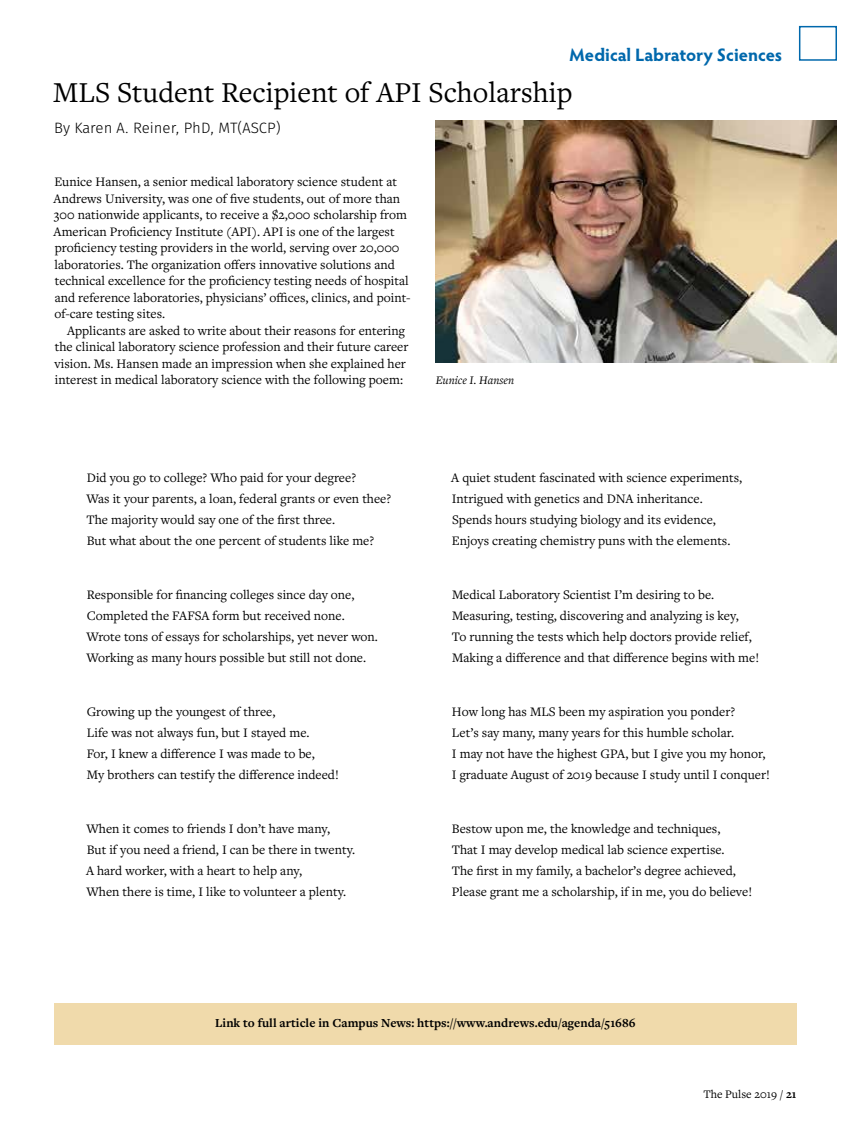
<style>
.page{position:relative;width:864px;height:1134px;background:#fff}
.page>*{position:absolute;margin:0;border:0;box-sizing:border-box;transform-origin:0 0}
.t1{font:30px "Freight Text Pro";color:#000}
.t2{font:700 18px "Hypatia Sans Pro";color:#0068ac}
.t3{font:15px "Fira Sans OT Light";color:#000}
.t4{font:13.5px/21px "Freight Text Pro";color:#000}
.t5{font:700 12.75px "Freight Text Pro";color:#000}
.t6{font:12px "Freight Text Pro";color:#000}
.t7{font:italic 12px "Freight Text Pro";color:#000}
.s1{font-weight:700}
</style>
<div class="page">
<div style="left:799px;top:26px;width:38px;height:35px;border:2px solid #0068ac"></div>
<img style="left:435px;top:120px;width:402px;height:242px">
<div style="left:54px;top:1003px;width:742px;height:42px;background:#f0daab"></div>
<h2 class="t2" style="left:570px;top:42px;width:214px">Medical Labratory Sciences</h2>
<h1 class="t1" style="left:53px;top:73px;width:521px">MLS Student Recipient of API Scholarship</h1>
<p class="t3" style="left:54px;top:118px;width:228px">By Karen A. Reiner, PhD, MT(ASCP)</p>
<p class="t4" style="left:54px;top:173px;width:358px;line-height:16.5px">Eunice Hansen, a senior medical laboratory science student at Andrews University, was one of five students, out of more than 300 nationwide applicants, to receive a $2,000 scholarship from American Proficiency Institute (API). API is one of the largest proficiency testing providers in the world, serving over 20,000 laboratories. The organization offers innovative solutions and technical excellence for the proficiency testing needs of hospital and reference laboratories, physicians’ offices, clinics, and point&shy;of-care testing sites.</p>
<p class="t4" style="left:55px;top:322px;width:355px;line-height:16.5px;text-indent:13px">Applicants are asked to write about their reasons for entering the clinical laboratory science profession and their future career vision. Ms. Hansen made an impression when she explained her interest in medical laboratory science with the following poem:</p>
<p class="t7" style="left:436px;top:372px;width:80px">Eunice I. Hansen</p>
<p class="t4" style="left:86px;top:467px;width:306px">Did you go to college? Who paid for your degree?<br>Was it your parents, a loan, federal grants or even thee?<br>The majority would say one of the first three.<br>But what about the one percent of students like me?</p>
<p class="t4" style="left:86px;top:584px;width:293px">Responsible for financing colleges since day one, Completed the FAFSA form but received none.<br>Wrote tons of essays for scholarships, yet never won.<br>Working as many hours possible but still not done.</p>
<p class="t4" style="left:87px;top:701px;width:254px">Growing up the youngest of three,<br>Life was not always fun, but I stayed me.<br>For, I knew a difference I was made to be,<br>My brothers can testify the difference indeed!</p>
<p class="t4" style="left:86px;top:818px;width:271px">When it comes to friends I don’t have many,<br>But if you need a friend, I can be there in twenty.<br>A hard worker, with a heart to help any,<br>When there is time, I like to volunteer a plenty.</p>
<p class="t4" style="left:451px;top:467px;width:293px">A quiet student fascinated with science experiments, Intrigued with genetics and DNA inheritance.<br>Spends hours studying biology and its evidence, Enjoys creating chemistry puns with the elements.</p>
<p class="t4" style="left:452px;top:584px;width:309px">Medical Laboratory Scientist I’m desiring to be.<br>Measuring, testing, discovering and analyzing is key,<br>To running the tests which help doctors provide relief, Making a difference and that difference begins with me!</p>
<p class="t4" style="left:452px;top:701px;width:319px">How long has MLS been my aspiration you ponder?<br>Let’s say many, many years for this humble scholar.<br>I may not have the highest GPA, but I give you my honor, I graduate August of 2019 because I study until I conquer!</p>
<p class="t4" style="left:452px;top:818px;width:302px">Bestow upon me, the knowledge and techniques,<br>That I may develop medical lab science expertise.<br>The first in my family, a bachelor’s degree achieved, Please grant me a scholarship, if in me, you do believe!</p>
<p class="t5" style="left:215px;top:1014px;width:422px">Link to full article in Campus News: https://www.andrews.edu/agenda/51686</p>
<p class="t6" style="left:703px;top:1086px;width:95px">The Pulse 2019 / <span class="s1">21</span></p>
</div>
